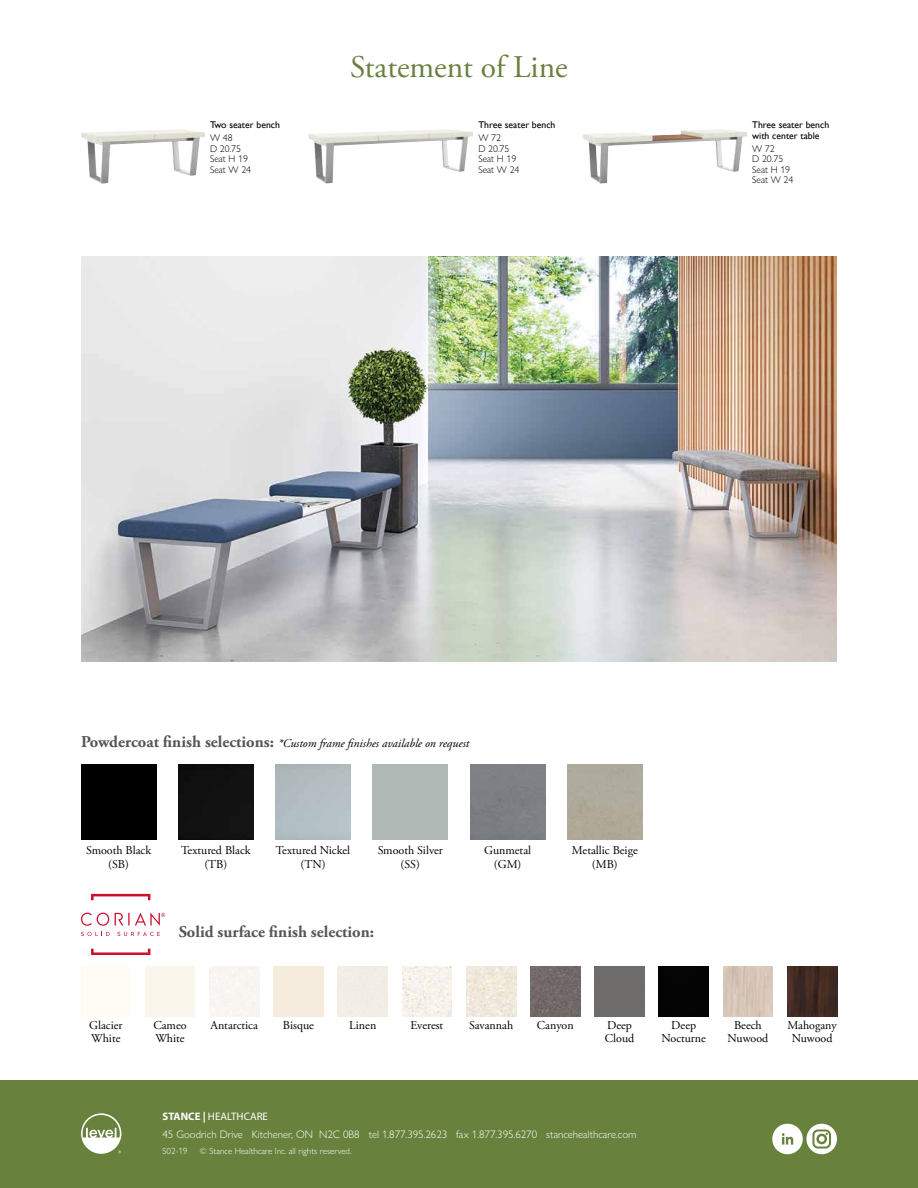
<style>
.page{position:relative;width:918px;height:1188px;background:#fff}
.page>*{position:absolute;margin:0;border:0;box-sizing:border-box;transform-origin:0 0}
.t1{font:31.5px "Adobe Garamond Pro";color:#68813c}
.t2{font:700 16.5px "Adobe Garamond Pro";color:#54565a}
.t3{font:12px/13.5px "Adobe Garamond Pro";color:#000;text-align:center}
.t4{font:italic 12px "Adobe Garamond Pro";color:#000}
.t5{font:300 10.8px "Gill Sans Nova";color:#fff}
.t6{font:10.8px "Myriad Pro";color:#fff}
.t7{font:300 9.75px/10.5px "Gill Sans Nova";color:#000}
.t8{font:9.75px/10.5px "Gill Sans";color:#000}
.t9{font:300 9px "Gill Sans Nova";color:#fff}
.s1{font-weight:700;font-style:normal;font-size:16.5px;color:#54565a}
.s2{font-weight:700}
</style>
<div class="page">
<div style="left:0;top:1080px;width:918px;height:108px;background:#68813c"></div>
<svg style="left:81px;top:1113px;width:40px;height:41px"></svg>
<img style="left:81px;top:129px;width:124px;height:54px">
<img style="left:308px;top:129px;width:165px;height:54px">
<img style="left:583px;top:129px;width:164px;height:54px">
<div style="left:81px;top:764px;width:75px;height:76px;background:#000"></div>
<div style="left:178px;top:764px;width:76px;height:76px;background:#121212"></div>
<div style="left:373px;top:764px;width:75px;height:76px;background:#b0b8b6"></div>
<img style="left:81px;top:257px;width:756px;height:405px">
<img style="left:402px;top:967px;width:50px;height:49px">
<img style="left:466px;top:967px;width:50px;height:49px">
<img style="left:723px;top:967px;width:50px;height:49px">
<img style="left:530px;top:967px;width:50px;height:49px">
<img style="left:787px;top:967px;width:50px;height:49px">
<div style="left:659px;top:967px;width:50px;height:49px;background:#040404"></div>
<svg style="left:91px;top:949px;width:59px;height:6px"></svg>
<svg style="left:91px;top:894px;width:59px;height:6px"></svg>
<svg style="left:81px;top:913px;width:84px;height:13px"></svg>
<svg style="left:81px;top:932px;width:29px;height:4px"></svg>
<svg style="left:117px;top:932px;width:43px;height:4px"></svg>
<svg style="left:772px;top:1124px;width:65px;height:30px"></svg>
<p class="t8" style="left:210px;top:120px;width:71px">Two seater bench</p>
<p class="t7" style="left:210px;top:133px;width:43px">W 48<br>D 20.75<br>Seat H 19<br>Seat W 24</p>
<h1 class="t1" style="left:350px;top:48px;width:219px">Statement of Line</h1>
<p class="t8" style="left:478px;top:120px;width:79px">Three seater bench</p>
<p class="t7" style="left:478px;top:133px;width:43px">W 72<br>D 20.75<br>Seat H 19<br>Seat W 24</p>
<p class="t8" style="left:752px;top:120px;width:79px">Three seater bench with center table</p>
<p class="t7" style="left:752px;top:143px;width:43px">W 72<br>D 20.75<br>Seat H 19<br>Seat W 24</p>
<p class="t4" style="left:81px;top:736px;width:390px"><span class="s1">Powdercoat finish selections:</span> *Custom frame finishes available on request</p>
<p class="t3" style="left:86px;top:844px;width:67px">Smooth Black (SB)</p>
<p class="t3" style="left:181px;top:844px;width:71px">Textured Black (TB)</p>
<p class="t3" style="left:276px;top:844px;width:76px">Textured Nickel (TN)</p>
<p class="t3" style="left:378px;top:844px;width:67px">Smooth Silver (SS)</p>
<p class="t3" style="left:484px;top:844px;width:48px">Gunmetal (GM)</p>
<p class="t3" style="left:572px;top:844px;width:67px">Metallic Beige (MB)</p>
<h2 class="t2" style="left:179px;top:922px;width:197px">Solid surface finish selection:</h2>
<p class="t3" style="left:89px;top:1019px;width:35px;text-align:left">Glacier<br>White</p>
<p class="t3" style="left:153px;top:1019px;width:35px;text-align:left">Cameo<br>White</p>
<p class="t3" style="left:211px;top:1019px;width:49px">Antarctica</p>
<p class="t3" style="left:283px;top:1019px;width:32px">Bisque</p>
<p class="t3" style="left:349px;top:1019px;width:29px">Linen</p>
<p class="t3" style="left:411px;top:1019px;width:34px">Everest</p>
<p class="t3" style="left:469px;top:1019px;width:46px">Savannah</p>
<p class="t3" style="left:728px;top:1019px;width:42px">Beech<br>Nuwood</p>
<p class="t3" style="left:537px;top:1019px;width:38px">Canyon</p>
<p class="t3" style="left:787px;top:1019px;width:51px">Mahogany<br>Nuwood</p>
<p class="t3" style="left:605px;top:1019px;width:31px;text-align:left">Deep<br>Cloud</p>
<p class="t3" style="left:661px;top:1019px;width:46px">Deep<br>Nocturne</p>
<p class="t6" style="left:163px;top:1111px;width:107px"><span class="s2">STANCE |</span> HEALTHCARE</p>
<p class="t5" style="left:163px;top:1128px;width:475px">45 Goodrich Drive Kitchener, ON N2C 0B8 tel 1.877.395.2623 fax 1.877.395.6270 stancehealthcare.com</p>
<p class="t9" style="left:163px;top:1145px;width:26px">S02-19</p>
<p class="t9" style="left:200px;top:1145px;width:153px">© Stance Healthcare Inc. all rights reserved.</p>
</div>
